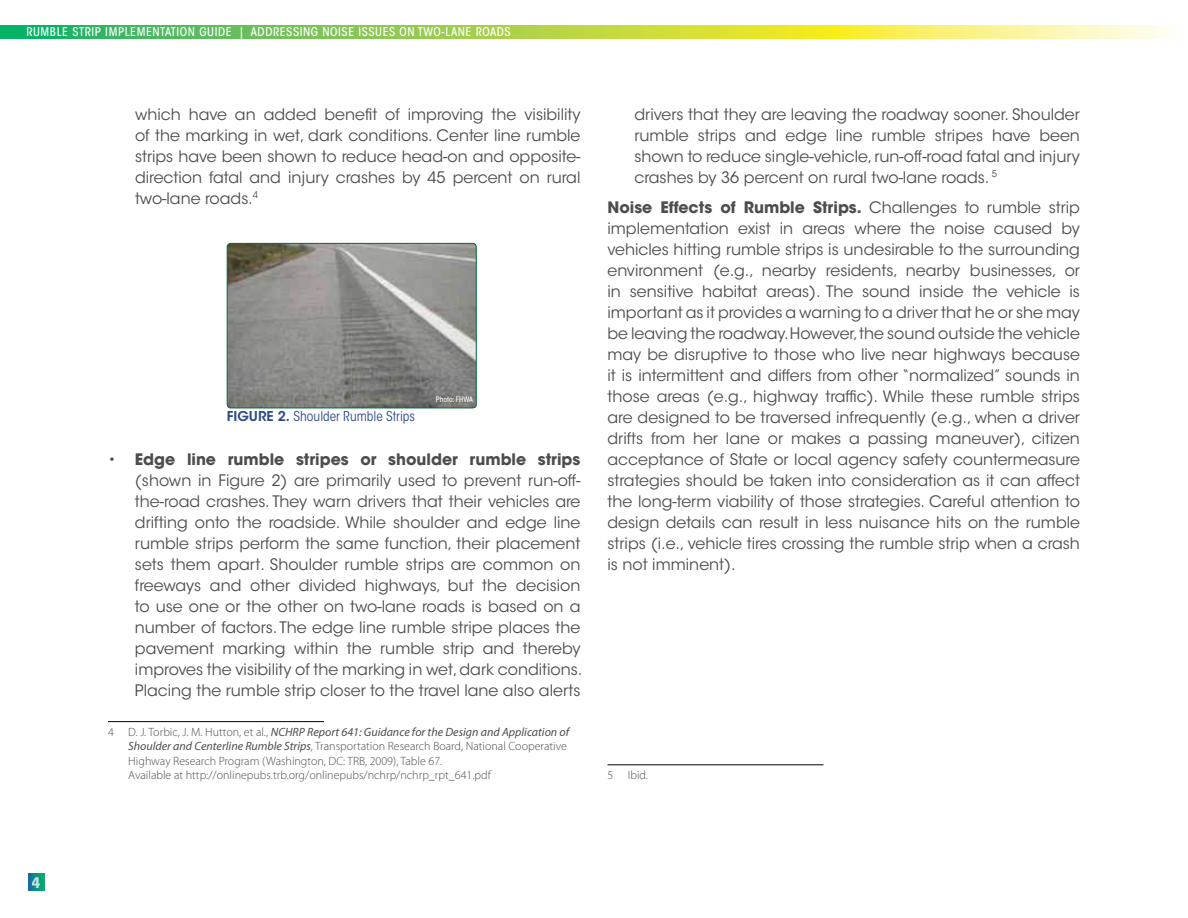
<style>
.page{position:relative;width:1188px;height:918px;background:#fff}
.page>*{position:absolute;margin:0;border:0;box-sizing:border-box;transform-origin:0 0}
.t1{font:700 16.5px "Myriad Pro";color:#fff}
.t2{font:15.75px/21px "ITC Avant Garde Std";color:#4d4d4f;text-align:justify}
.t3{font:condensed 13.5px "ITC Avant Garde Std";color:#2d4a89}
.t4{font:300 12px/14.4px "Myriad Pro";color:#4d4d4f}
.t5{font:500 condensed 12px "ITC Avant Garde Std";letter-spacing:.05em;color:#fff}
.t6{font:500 condensed 7.5px "ITC Avant Garde Std";color:#fff}
.s1{font-weight:600;font-stretch:normal}
.s2{font-weight:700}
.s3{font-weight:400;font-style:italic}
</style>
<div class="page">
<svg style="left:0;top:25px;width:1170px;height:14px;background:#add760"></svg>
<svg style="left:28px;top:874px;width:17px;height:16px"></svg>
<hr style="left:108px;top:721px;width:216px;height:1px;background:#000">
<hr style="left:608px;top:764px;width:216px;height:1px;background:#000">
<img style="left:227px;top:243px;width:249px;height:165px">
<div style="left:227px;top:243px;width:250px;height:165px;border:1px solid #006934;border-radius:4px"></div>
<p class="t5" style="left:26px;top:24px;width:486px">RUMBLE STRIP IMPLEMENTATION GUIDE | ADDRESSING NOISE ISSUES ON TWO-LANE ROADS</p>
<p class="t2" style="left:135px;top:104px;width:447px">which have an added benefit of improving the visibility of the marking in wet, dark conditions. Center line rumble strips have been shown to reduce head-on and opposite&shy;direction fatal and injury crashes by 45 percent on rural two-lane roads.<sup>4</sup></p>
<p class="t3" style="left:227px;top:408px;width:190px"><span class="s1">FIGURE 2.</span> Shoulder Rumble Strips</p>
<p class="t6" style="left:436px;top:395px;width:39px">Photo: FHWA</p>
<p class="t2" style="left:135px;top:449px;width:449px;text-indent:-27px">• <span class="s2">Edge line rumble stripes or shoulder rumble strips </span>(shown in Figure 2) are primarily used to prevent run-off&shy;the-road crashes. They warn drivers that their vehicles are drifting onto the roadside. While shoulder and edge line rumble strips perform the same function, their placement sets them apart. Shoulder rumble strips are common on freeways and other divided highways, but the decision to use one or the other on two-lane roads is based on a number of factors. The edge line rumble stripe places the pavement marking within the rumble strip and thereby improves the visibility of the marking in wet, dark conditions.<br>Placing the rumble strip closer to the travel lane also alerts</p>
<p class="t4" style="left:128px;top:725px;width:442px;text-indent:-20px">4 D. J. Torbic, J. M. Hutton, et al., <span class="s3">NCHRP Report 641: Guidance for the Design and Application of Shoulder and Centerline Rumble Strips</span>, Transportation Research Board, National Cooperative Highway Research Program (Washington, DC: TRB, 2009), Table 67.<br>Available at http://onlinepubs.trb.org/onlinepubs/nchrp/nchrp_rpt_641.pdf</p>
<p class="t2" style="left:634px;top:104px;width:447px">drivers that they are leaving the roadway sooner. Shoulder rumble strips and edge line rumble stripes have been shown to reduce single-vehicle, run-off-road fatal and injury crashes by 36 percent on rural two-lane roads. <sup>5</sup></p>
<p class="t2" style="left:607px;top:197px;width:474px"><span class="s2">Noise Effects of Rumble Strips.</span> Challenges to rumble strip implementation exist in areas where the noise caused by vehicles hitting rumble strips is undesirable to the surrounding environment (e.g., nearby residents, nearby businesses, or in sensitive habitat areas). The sound inside the vehicle is important as it provides a warning to a driver that he or she may be leaving the roadway. However, the sound outside the vehicle may be disruptive to those who live near highways because it is intermittent and differs from other “normalized” sounds in those areas (e.g., highway traffic). While these rumble strips are designed to be traversed infrequently (e.g., when a driver drifts from her lane or makes a passing maneuver), citizen acceptance of State or local agency safety countermeasure strategies should be taken into consideration as it can affect the long-term viability of those strategies. Careful attention to design details can result in less nuisance hits on the rumble strips (i.e., vehicle tires crossing the rumble strip when a crash is not imminent).</p>
<p class="t4" style="left:608px;top:768px;width:42px">5 Ibid.</p>
<p class="t1" style="left:32px;top:871px;width:11px">4</p>
</div>
